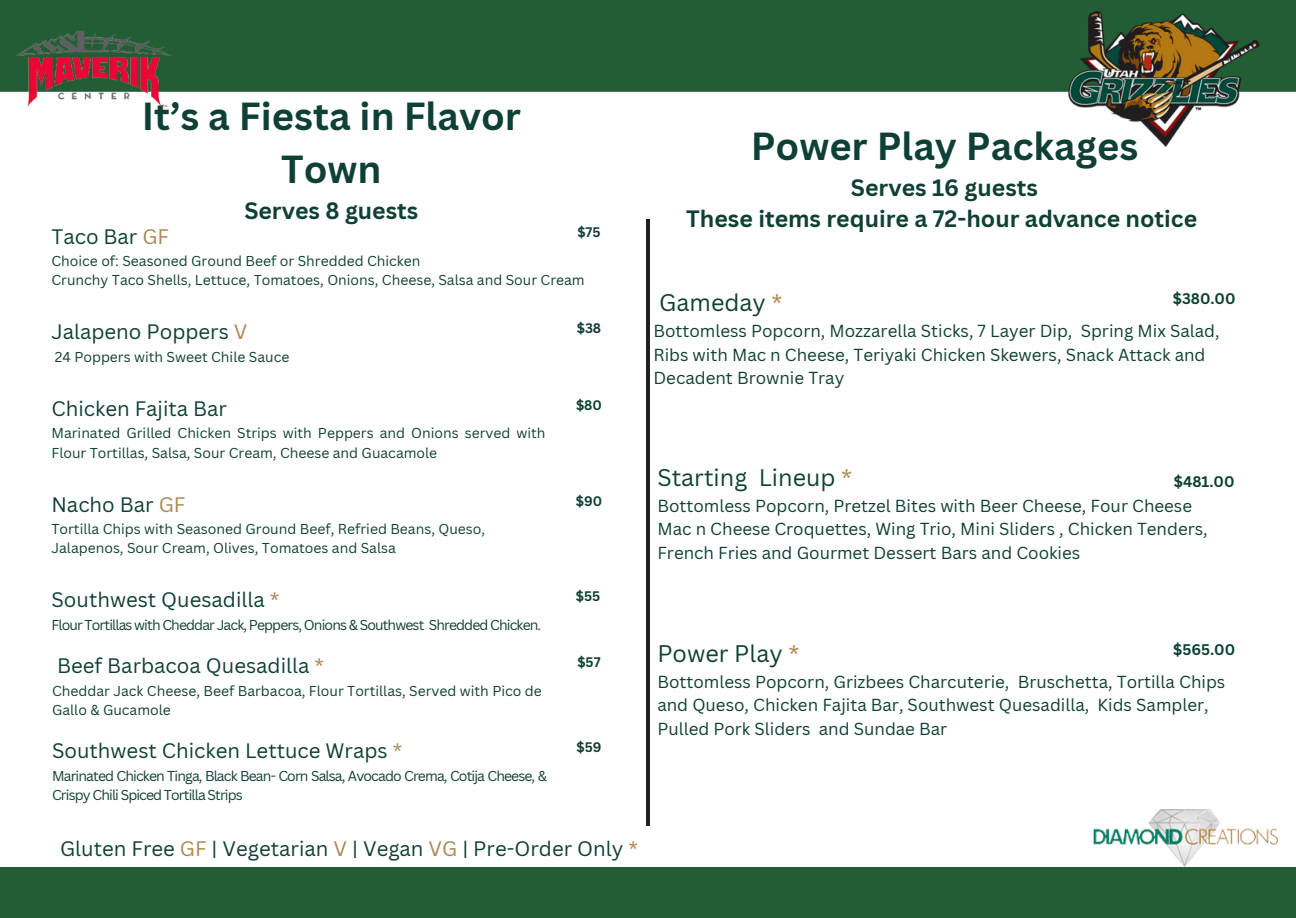
<style>
.page{position:relative;width:1296px;height:918px;background:#fff}
.page>*{position:absolute;margin:0;border:0;box-sizing:border-box;transform-origin:0 0}
.t1{font:700 38.1px/52.8px "Canva Sans";color:#0f4035;text-align:center}
.t2{font:23.4px "Canva Sans";color:#0f4035}
.t3{font:700 23.1px/31.5px "Canva Sans";color:#0f4035;text-align:center}
.t4{font:20.4px "Canva Sans";color:#0f4035}
.t5{font:16.95px/23.7px "Canva Sans";color:#0f4035}
.t6{font:700 15px "Canva Sans";color:#0f4035}
.t7{font:13.95px/19.2px "Canva Sans";color:#0f4035}
.t8{font:13.95px/19.2px "Canva Sans";letter-spacing:-.06em;color:#0f4035}
.t9{font:700 13.5px "Canva Sans";color:#0f4035}
.s1{color:#ab8754}
</style>
<div class="page">
<div style="left:0;top:0;width:1296px;height:92px;background:#235d35"></div>
<div style="left:0;top:867px;width:1296px;height:51px;background:#235d35"></div>
<img style="left:1067px;top:11px;width:194px;height:136px">
<img style="left:1093px;top:809px;width:185px;height:58px">
<img style="left:4px;top:30px;width:176px;height:77px">
<hr style="left:647px;top:219px;width:3px;height:607px;background:#231f20">
<p class="t1" style="left:142px;top:89px;width:381px">It’s a Fiesta in Flavor<br>Town</p>
<p class="t3" style="left:244px;top:194px;width:176px">Serves 8 guests</p>
<p class="t4" style="left:51px;top:222px;width:119px">Taco Bar <span class="s1">GF</span></p>
<h1 class="t7" style="left:51px;top:251px;width:371px">Choice of: Seasoned Ground Beef or Shredded Chicken</h1>
<h2 class="t7" style="left:51px;top:270px;width:535px">Crunchy Taco Shells, Lettuce, Tomatoes, Onions, Cheese, Salsa and Sour Cream</h2>
<p class="t9" style="left:577px;top:222px;width:25px">$75</p>
<h4 class="t4" style="left:51px;top:318px;width:198px">Jalapeno Poppers <span class="s1">V</span></h4>
<h5 class="t7" style="left:55px;top:347px;width:236px">24 Poppers with Sweet Chile Sauce</h5>
<p class="t4" style="left:51px;top:394px;width:177px">Chicken Fajita Bar</p>
<p class="t7" style="left:51px;top:423px;width:496px">Marinated Grilled Chicken Strips with Peppers and Onions served with<br>Flour Tortillas, Salsa, Sour Cream, Cheese and Guacamole</p>
<p class="t4" style="left:51px;top:490px;width:135px">Nacho Bar <span class="s1">GF</span></p>
<p class="t7" style="left:51px;top:519px;width:435px">Tortilla Chips with Seasoned Ground Beef, Refried Beans, Queso,<br>Jalapenos, Sour Cream, Olives, Tomatoes and Salsa</p>
<p class="t4" style="left:51px;top:585px;width:229px">Southwest Quesadilla <span class="s1">*</span></p>
<p class="t8" style="left:51px;top:615px;width:491px">Flour Tortillas with Cheddar Jack, Peppers, Onions &amp; Southwest Shredded Chicken.</p>
<h4 class="t4" style="left:57px;top:651px;width:269px">Beef Barbacoa Quesadilla <span class="s1">*</span></h4>
<h5 class="t7" style="left:52px;top:681px;width:491px">Cheddar Jack Cheese, Beef Barbacoa, Flour Tortillas, Served with Pico de<br>Gallo &amp; Gucamole</h5>
<p class="t4" style="left:52px;top:737px;width:352px">Southwest Chicken Lettuce Wraps <span class="s1">*</span></p>
<h5 class="t8" style="left:52px;top:766px;width:496px">Marinated Chicken Tinga, Black Bean- Corn Salsa, Avocado Crema, Cotija Cheese, &amp;<br>Crispy Chili Spiced Tortilla Strips</h5>
<h5 class="t9" style="left:577px;top:319px;width:26px">$38</h5>
<p class="t9" style="left:576px;top:396px;width:27px">$80</p>
<h5 class="t9" style="left:576px;top:491px;width:28px">$90</h5>
<h5 class="t9" style="left:576px;top:587px;width:26px">$55</h5>
<p class="t9" style="left:577px;top:653px;width:25px">$57</p>
<p class="t9" style="left:576px;top:738px;width:27px">$59</p>
<h4 class="t4" style="left:60px;top:834px;width:579px">Gluten Free <span class="s1">GF</span> | Vegetarian <span class="s1">V</span> | Vegan <span class="s1">VG</span> | Pre-Order Only <span class="s1">*</span></h4>
<h5 class="t1" style="left:751px;top:119px;width:389px">Power Play Packages</h5>
<h5 class="t3" style="left:686px;top:171px;width:513px">Serves 16 guests<br>These items require a 72-hour advance notice</h5>
<h5 class="t2" style="left:659px;top:286px;width:125px">Gameday <span class="s1">*</span></h5>
<p class="t6" style="left:1173px;top:288px;width:64px">$380.00</p>
<h5 class="t5" style="left:653px;top:319px;width:568px">Bottomless Popcorn, Mozzarella Sticks, 7 Layer Dip, Spring Mix Salad,<br>Ribs with Mac n Cheese, Teriyaki Chicken Skewers, Snack Attack and<br>Decadent Brownie Tray</h5>
<p class="t2" style="left:657px;top:461px;width:196px">Starting Lineup <span class="s1">*</span></p>
<p class="t5" style="left:657px;top:493px;width:552px">Bottomless Popcorn, Pretzel Bites with Beer Cheese, Four Cheese<br>Mac n Cheese Croquettes, Wing Trio, Mini Sliders , Chicken Tenders,<br>French Fries and Gourmet Dessert Bars and Cookies</p>
<p class="t6" style="left:1174px;top:471px;width:62px">$481.00</p>
<h5 class="t6" style="left:1173px;top:639px;width:64px">$565.00</h5>
<p class="t2" style="left:657px;top:637px;width:144px">Power Play <span class="s1">*</span></p>
<p class="t5" style="left:657px;top:669px;width:569px">Bottomless Popcorn, Grizbees Charcuterie, Bruschetta, Tortilla Chips and Queso, Chicken Fajita Bar, Southwest Quesadilla, Kids Sampler,<br>Pulled Pork Sliders and Sundae Bar</p>
</div>
